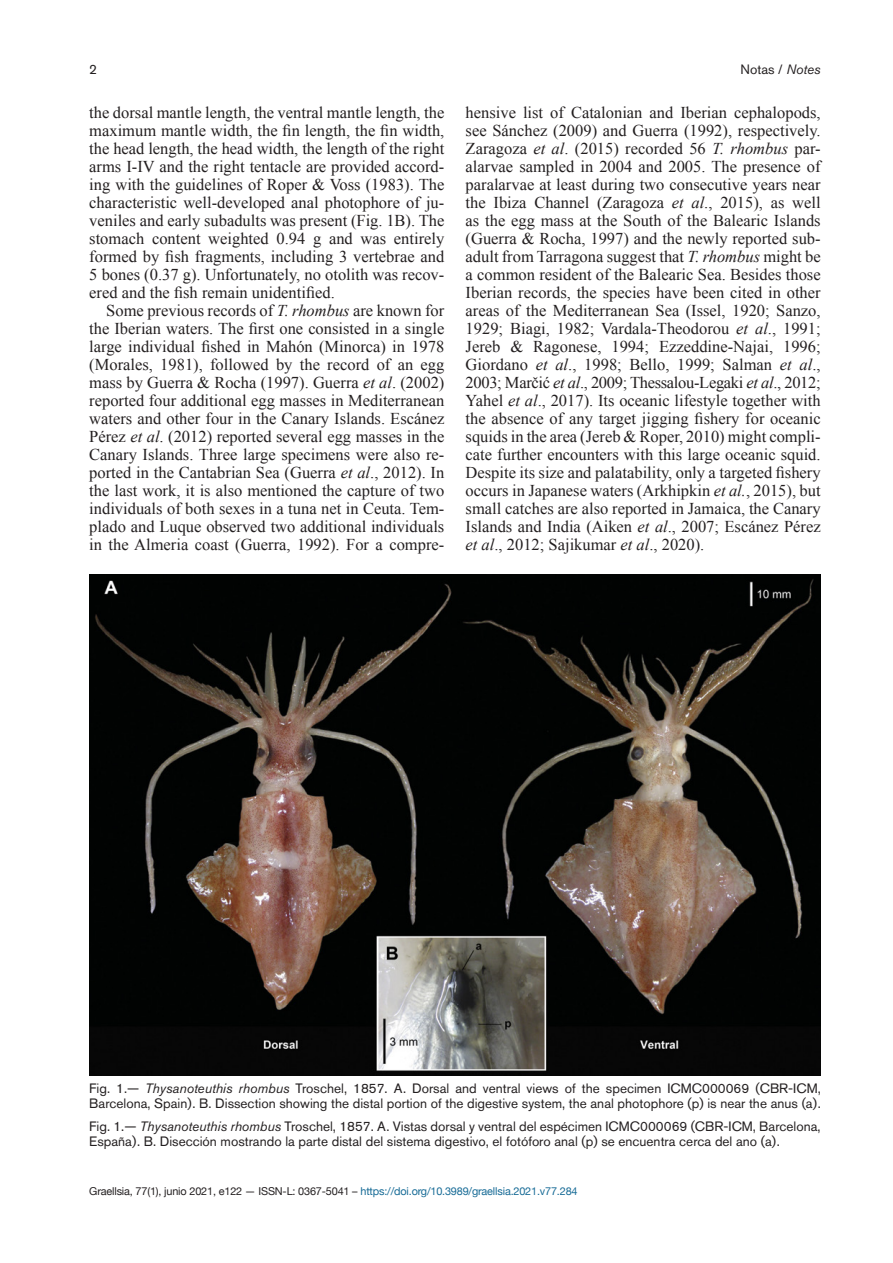
<style>
.page{position:relative;width:893px;height:1263px;background:#fff}
.page>*{position:absolute;margin:0;border:0;box-sizing:border-box;transform-origin:0 0}
.t1{font:16.5px/18px "Times New Roman";color:#231f20;text-align:justify}
.t2{font:13.5px/15px "Akzidenz Grotesk BQ";color:#231f20}
.t3{font:10.8px "Helvetica Neue";letter-spacing:-.015em;color:#231f20}
.s1{font-style:italic}
.s2{color:#176b96}
</style>
<div class="page">
<img style="left:89px;top:575px;width:732px;height:500px">
<p class="t2" style="left:89px;top:62px;width:9px">2</p>
<p class="t2" style="left:740px;top:62px;width:82px">Notas / <span class="s1">Notes</span></p>
<p class="t1" style="left:89px;top:103px;width:357px">the dorsal mantle length, the ventral mantle length, the maximum mantle width, the fin length, the fin width, the head length, the head width, the length of the right arms I-IV and the right tentacle are provided accord&shy;ing with the guidelines of Roper &amp; Voss (1983). The characteristic well-developed anal photophore of ju&shy;veniles and early subadults was present (Fig. 1B). The stomach content weighted 0.94 g and was entirely formed by fish fragments, including 3 vertebrae and 5 bones (0.37 g). Unfortunately, no otolith was recov&shy;ered and the fish remain unidentified.</p>
<p class="t1" style="left:89px;top:301px;width:357px;text-indent:17px">Some previous records of <span class="s1">T. rhombus</span> are known for the Iberian waters. The first one consisted in a single large individual fished in Mahón (Minorca) in 1978 (Morales, 1981), followed by the record of an egg mass by Guerra &amp; Rocha (1997). Guerra <span class="s1">et al</span>. (2002) reported four additional egg masses in Mediterranean waters and other four in the Canary Islands. Escánez Pérez <span class="s1">et al</span>. (2012) reported several egg masses in the Canary Islands. Three large specimens were also re&shy;ported in the Cantabrian Sea (Guerra <span class="s1">et al</span>., 2012). In the last work, it is also mentioned the capture of two individuals of both sexes in a tuna net in Ceuta. Tem&shy;plado and Luque observed two additional individuals in the Almeria coast (Guerra, 1992). For a compre-</p>
<p class="t1" style="left:466px;top:103px;width:357px">hensive list of Catalonian and Iberian cephalopods, see Sánchez (2009) and Guerra (1992), respectively.<br>Zaragoza <span class="s1">et al</span>. (2015) recorded 56 <span class="s1">T. rhombus</span> par&shy;alarvae sampled in 2004 and 2005. The presence of paralarvae at least during two consecutive years near the Ibiza Channel (Zaragoza <span class="s1">et al</span>., 2015), as well as the egg mass at the South of the Balearic Islands (Guerra &amp; Rocha, 1997) and the newly reported sub&shy;adult from Tarragona suggest that <span class="s1">T. rhombus</span> might be a common resident of the Balearic Sea. Besides those Iberian records, the species have been cited in other areas of the Mediterranean Sea (Issel, 1920; Sanzo, 1929; Biagi, 1982; Vardala-Theodorou <span class="s1">et al</span>., 1991; Jereb &amp; Ragonese, 1994; Ezzeddine-Najai, 1996; Giordano <span class="s1">et al</span>., 1998; Bello, 1999; Salman <span class="s1">et al</span>., 2003; Marčić <span class="s1">et al</span>., 2009; Thessalou-Legaki <span class="s1">et al</span>., 2012; Yahel <span class="s1">et al</span>., 2017). Its oceanic lifestyle together with the absence of any target jigging fishery for oceanic squids in the area (Jereb &amp; Roper, 2010) might compli&shy;cate further encounters with this large oceanic squid.<br>Despite its size and palatability, only a targeted fishery occurs in Japanese waters (Arkhipkin <span class="s1">et al.</span>, 2015), but small catches are also reported in Jamaica, the Canary Islands and India (Aiken <span class="s1">et al</span>., 2007; Escánez Pérez <span class="s1">et al</span>., 2012; Sajikumar <span class="s1">et al</span>., 2020).</p>
<p class="t2" style="left:89px;top:1080px;width:733px">Fig. 1.— <span class="s1">Thysanoteuthis rhombus</span> Troschel, 1857. A. Dorsal and ventral views of the specimen ICMC000069 (CBR-ICM,<br>Barcelona, Spain). B. Dissection showing the distal portion of the digestive system, the anal photophore (p) is near the anus (a).</p>
<p class="t2" style="left:89px;top:1119px;width:733px">Fig. 1.— <span class="s1">Thysanoteuthis rhombus</span> Troschel, 1857. A. Vistas dorsal y ventral del espécimen ICMC000069 (CBR-ICM, Barcelona,<br>España). B. Disección mostrando la parte distal del sistema digestivo, el fotóforo anal (p) se encuentra cerca del ano (a).</p>
<p class="t3" style="left:89px;top:1183px;width:490px">Graellsia, 77(1), junio 2021, e122 — ISSN-L: 0367-5041 – <span class="s2">https://doi.org/10.3989/graellsia.2021.v77.284</span></p>
</div>
